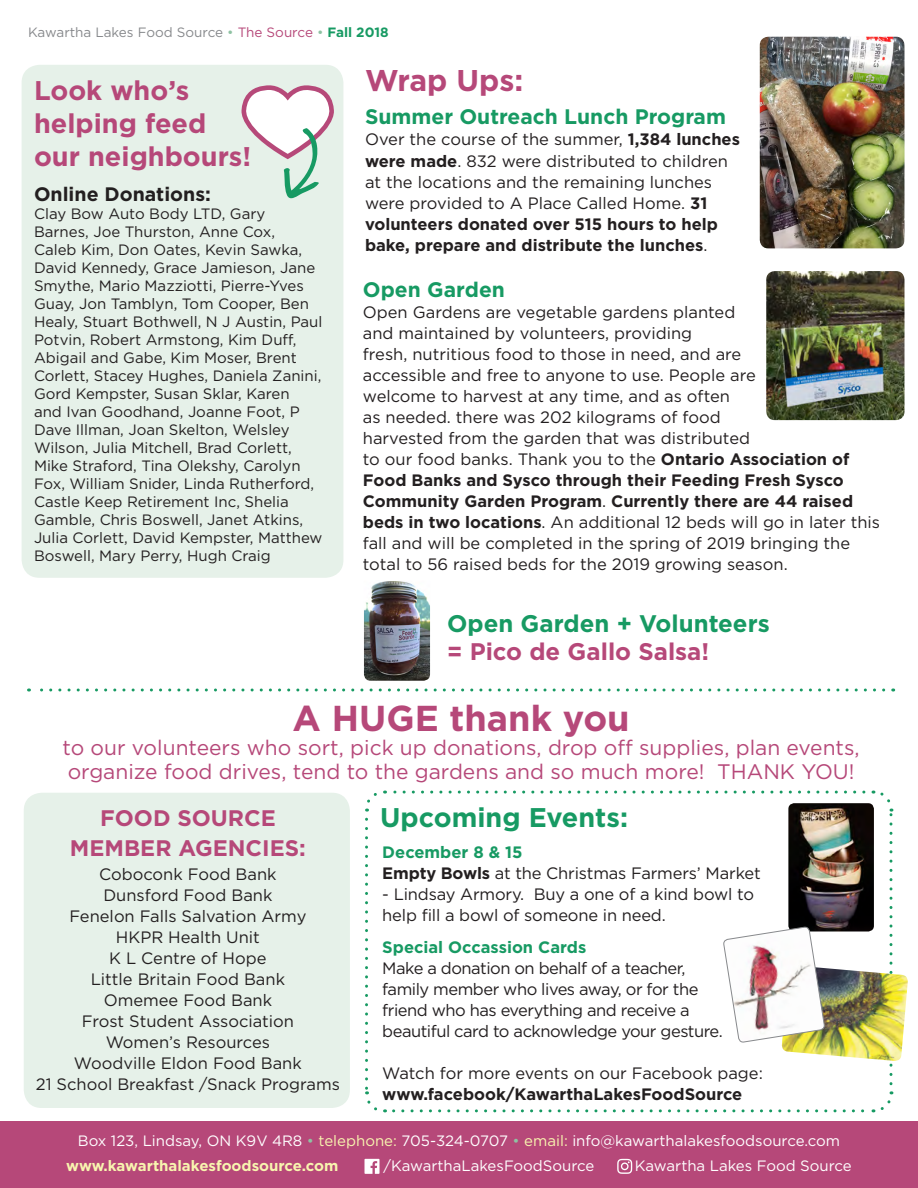
<style>
.page{position:relative;width:918px;height:1188px;background:#fff}
.page>*{position:absolute;margin:0;border:0;box-sizing:border-box;transform-origin:0 0}
.t1{font:700 36px "Gotham";color:#b64879}
.t2{font:700 30px "Gotham";color:#b64879}
.t3{font:700 27px "Gotham";color:#b64879}
.t4{font:700 27px "Gotham";color:#179a63}
.t5{font:700 24px "Gotham";color:#179a63}
.t6{font:700 24px "Gotham";color:#b64879}
.t7{font:700 22.5px "Gotham";color:#b64879}
.t8{font:21px/24px "Gotham";color:#b64879}
.t9{font:700 21px "Gotham";color:#179a63}
.t10{font:700 19.5px "Gotham";color:#231f20}
.t11{font:16.5px/21px "Gotham";color:#231f20}
.t12{font:16.5px/21px "Gotham";letter-spacing:-.03em;color:#231f20}
.t13{font:700 16.5px "Gotham";color:#231f20}
.t14{font:700 16.5px "Gotham";color:#179a63}
.t15{font:15px/18px "Gotham";color:#231f20}
.t16{font:15px/25.5px "Gotham";color:#fff}
.t17{font:13.5px "Gotham";color:#87898c}
.s1{color:#8fc2a3}
.s2{color:#b64879}
.s3{font-weight:700;color:#179a63}
.s4{font-weight:700}
.s5{color:#f8f5af}
.s6{font-weight:700;color:#f8f5af}
</style>
<div class="page">
<div style="left:0;top:1121px;width:918px;height:67px;background:#b64879"></div>
<svg style="left:365px;top:1159px;width:15px;height:15px"></svg>
<svg style="left:617px;top:1159px;width:15px;height:15px"></svg>
<div style="left:24px;top:793px;width:326px;height:315px;background:#e6f1e9;border-radius:18px"></div>
<svg style="left:365px;top:793px;width:12px;height:19px"></svg>
<svg style="left:365px;top:819px;width:21px;height:294px"></svg>
<svg style="left:394px;top:1091px;width:500px;height:22px"></svg>
<svg style="left:873px;top:790px;width:20px;height:294px"></svg>
<svg style="left:385px;top:791px;width:479px;height:3px"></svg>
<svg style="left:28px;top:688px;width:856px;height:4px"></svg>
<img style="left:760px;top:37px;width:144px;height:211px">
<img style="left:766px;top:271px;width:138px;height:149px">
<img style="left:788px;top:803px;width:86px;height:129px">
<img style="left:781px;top:966px;width:127px;height:95px">
<img style="left:723px;top:926px;width:102px;height:117px">
<div style="left:22px;top:65px;width:321px;height:513px;background:#e6f1e9;border-radius:18px"></div>
<svg style="left:241px;top:85px;width:93px;height:114px"></svg>
<img style="left:364px;top:581px;width:66px;height:100px">
<p class="t17" style="left:28px;top:23px;width:362px">Kawartha Lakes Food Source <span class="s1">•</span> <span class="s2">The Source</span> <span class="s1">•</span> <span class="s3">Fall 2018</span></p>
<p class="t3" style="left:34px;top:73px;width:157px">Look who’s</p>
<p class="t3" style="left:34px;top:106px;width:174px">helping feed</p>
<p class="t3" style="left:34px;top:139px;width:219px">our neighbours!</p>
<p class="t10" style="left:34px;top:181px;width:178px">Online Donations:</p>
<p class="t15" style="left:34px;top:204px;width:290px">Clay Bow Auto Body LTD, Gary Barnes, Joe Thurston, Anne Cox,<br>Caleb Kim, Don Oates, Kevin Sawka, David Kennedy, Grace Jamieson, Jane Smythe, Mario Mazziotti, Pierre-Yves Guay, Jon Tamblyn, Tom Cooper, Ben Healy, Stuart Bothwell, N J Austin, Paul Potvin, Robert Armstong, Kim Duff, Abigail and Gabe, Kim Moser, Brent Corlett, Stacey Hughes, Daniela Zanini, Gord Kempster, Susan Sklar, Karen<br>and Ivan Goodhand, Joanne Foot, P Dave Illman, Joan Skelton, Welsley Wilson, Julia Mitchell, Brad Corlett, Mike Straford, Tina Olekshy, Carolyn Fox, William Snider, Linda Rutherford, Castle Keep Retirement Inc, Shelia Gamble, Chris Boswell, Janet Atkins, Julia Corlett, David Kempster, Matthew Boswell, Mary Perry, Hugh Craig</p>
<p class="t2" style="left:365px;top:61px;width:160px">Wrap Ups:</p>
<p class="t9" style="left:365px;top:103px;width:362px">Summer Outreach Lunch Program</p>
<p class="t11" style="left:365px;top:129px;width:376px">Over the course of the summer, <span class="s4">1,384 lunches were made</span>. 832 were distributed to children at the locations and the remaining lunches were provided to A Place Called Home. <span class="s4">31 volunteers donated over 515 hours to help bake, prepare and distribute the lunches</span>.</p>
<p class="t9" style="left:363px;top:275px;width:144px">Open Garden</p>
<p class="t11" style="left:363px;top:301px;width:519px">Open Gardens are vegetable gardens planted<br>and maintained by volunteers, providing<br>fresh, nutritious food to those in need, and are<br>accessible and free to anyone to use. People are<br>welcome to harvest at any time, and as often<br>as needed. there was 202 kilograms of food<br>harvested from the garden that was distributed<br>to our food banks. Thank you to the <span class="s4">Ontario Association of Food Banks and Sysco through their Feeding Fresh Sysco Community Garden Program</span>. <span class="s4">Currently there are 44 raised beds in two locations</span>. An additional 12 beds will go in later this fall and will be completed in the spring of 2019 bringing the total to 56 raised beds for the 2019 growing season.</p>
<p class="t5" style="left:447px;top:607px;width:324px">Open Garden + Volunteers</p>
<p class="t6" style="left:447px;top:636px;width:264px">= Pico de Gallo Salsa!</p>
<p class="t1" style="left:293px;top:694px;width:339px">A HUGE thank you</p>
<p class="t8" style="left:63px;top:735px;width:799px">to our volunteers who sort, pick up donations, drop off supplies, plan events, organize food drives, tend to the gardens and so much more! THANK YOU!</p>
<p class="t7" style="left:100px;top:803px;width:177px">FOOD SOURCE</p>
<p class="t4" style="left:380px;top:800px;width:249px">Upcoming Events:</p>
<p class="t7" style="left:70px;top:833px;width:238px">MEMBER AGENCIES:</p>
<p class="t11" style="left:99px;top:863px;width:179px">Coboconk Food Bank</p>
<p class="t11" style="left:103px;top:884px;width:171px">Dunsford Food Bank</p>
<p class="t11" style="left:69px;top:905px;width:239px">Fenelon Falls Salvation Army</p>
<p class="t11" style="left:116px;top:926px;width:145px">HKPR Health Unit</p>
<p class="t11" style="left:109px;top:947px;width:159px">K L Centre of Hope</p>
<p class="t11" style="left:91px;top:968px;width:196px">Little Britain Food Bank</p>
<p class="t11" style="left:104px;top:989px;width:170px">Omemee Food Bank</p>
<p class="t11" style="left:82px;top:1010px;width:214px">Frost Student Association</p>
<p class="t11" style="left:106px;top:1031px;width:166px">Women’s Resources</p>
<p class="t11" style="left:74px;top:1052px;width:229px">Woodville Eldon Food Bank</p>
<p class="t11" style="left:36px;top:1073px;width:306px">21 School Breakfast /Snack Programs</p>
<p class="t14" style="left:382px;top:842px;width:142px">December 8 &amp; 15</p>
<p class="t11" style="left:382px;top:863px;width:380px"><span class="s4">Empty Bowls</span> at the Christmas Farmers’ Market</p>
<p class="t11" style="left:382px;top:884px;width:373px">- Lindsay Armory. Buy a one of a kind bowl to help fill a bowl of someone in need.</p>
<p class="t14" style="left:382px;top:936px;width:205px">Special Occassion Cards</p>
<p class="t12" style="left:382px;top:957px;width:342px">Make a donation on behalf of a teacher, family member who lives away, or for the friend who has everything and receive a beautiful card to acknowledge your gesture.</p>
<p class="t11" style="left:382px;top:1062px;width:382px">Watch for more events on our Facebook page:</p>
<p class="t13" style="left:382px;top:1083px;width:362px">www.facebook/KawarthaLakesFoodSource</p>
<p class="t16" style="left:66px;top:1128px;width:775px;text-indent:12px">Box 123, Lindsay, ON K9V 4R8 <span class="s1">•</span> <span class="s5">telephone:</span> 705-324-0707 <span class="s1">•</span> <span class="s5">email:</span> info@kawarthalakesfoodsource.com <span class="s6">www.kawarthalakesfoodsource.com</span></p>
<p class="t16" style="left:384px;top:1153px;width:212px">/KawarthaLakesFoodSource</p>
<p class="t16" style="left:635px;top:1153px;width:218px">Kawartha Lakes Food Source</p>
</div>
